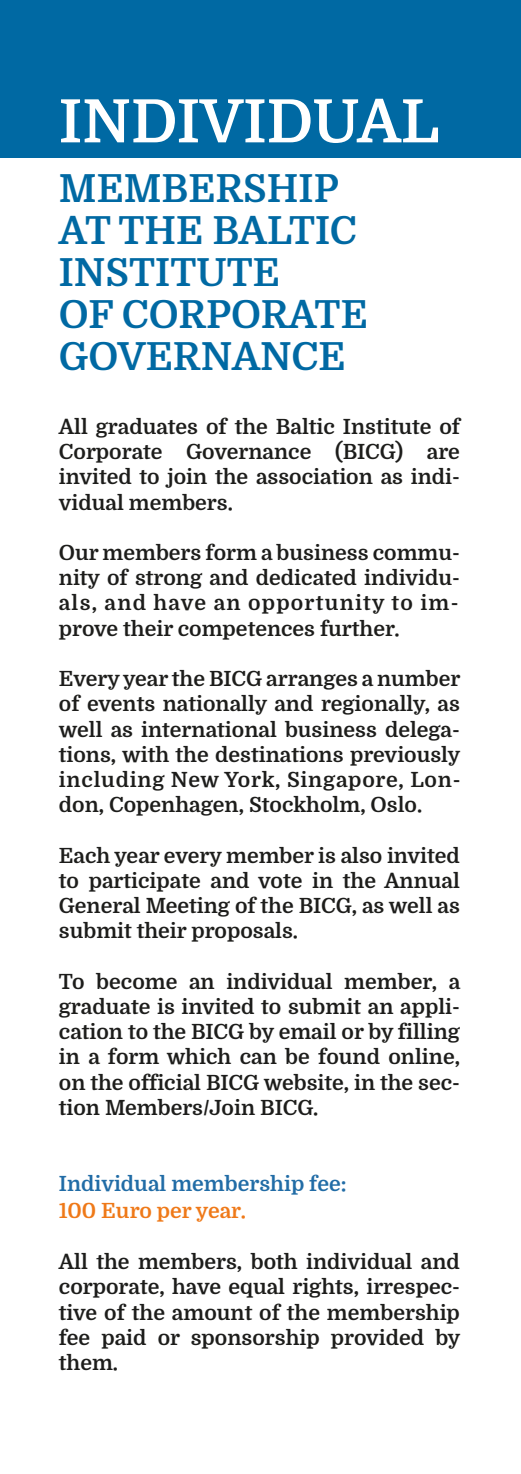
<style>
.page{position:relative;width:521px;height:1474px;background:#fff}
.page>*{position:absolute;margin:0;border:0;box-sizing:border-box;transform-origin:0 0}
.t1{font:700 59.68px "Domine";color:#fff}
.t2{font:700 38.68px/42px "Domine";color:#0069a3}
.t3{font:700 21px/25.2px "Domine";color:#1d1d1b;text-align:justify}
.t4{font:700 21px "Domine";color:#216ca6}
.t5{font:700 21px "Domine";color:#ef7918}
</style>
<div class="page">
<div style="left:0;top:0;width:521px;height:158px;background:#0069a3"></div>
<h1 class="t1" style="left:59px;top:89px;width:382px">INDIVIDUAL</h1>
<h2 class="t2" style="left:59px;top:168px;width:310px">MEMBERSHIP<br>AT THE BALTIC<br>INSTITUTE<br>OF CORPORATE<br>GOVERNANCE</h2>
<p class="t3" style="left:59px;top:414px;width:403px">All graduates of the Baltic Institute of Corporate Governance (BICG) are invited to join the association as indi&shy;vidual members.</p>
<p class="t3" style="left:59px;top:540px;width:403px">Our members form a business commu&shy;nity of strong and dedicated individu&shy;als, and have an opportunity to im&shy;prove their competences further.</p>
<p class="t3" style="left:59px;top:666px;width:403px">Every year the BICG arranges a number of events nationally and regionally, as well as international business delega&shy;tions, with the destinations previously including New York, Singapore, Lon&shy;don, Copenhagen, Stockholm, Oslo.</p>
<p class="t3" style="left:59px;top:843px;width:403px">Each year every member is also invited to participate and vote in the Annual General Meeting of the BICG, as well as submit their proposals.</p>
<p class="t3" style="left:59px;top:969px;width:403px">To become an individual member, a graduate is invited to submit an appli&shy;cation to the BICG by email or by filling in a form which can be found online, on the official BICG website, in the sec&shy;tion Members/Join BICG.</p>
<p class="t4" style="left:59px;top:1172px;width:289px">Individual membership fee:</p>
<p class="t5" style="left:59px;top:1198px;width:188px">100 Euro per year.</p>
<p class="t3" style="left:59px;top:1249px;width:403px">All the members, both individual and corporate, have equal rights, irrespec&shy;tive of the amount of the membership fee paid or sponsorship provided by them.</p>
</div>
